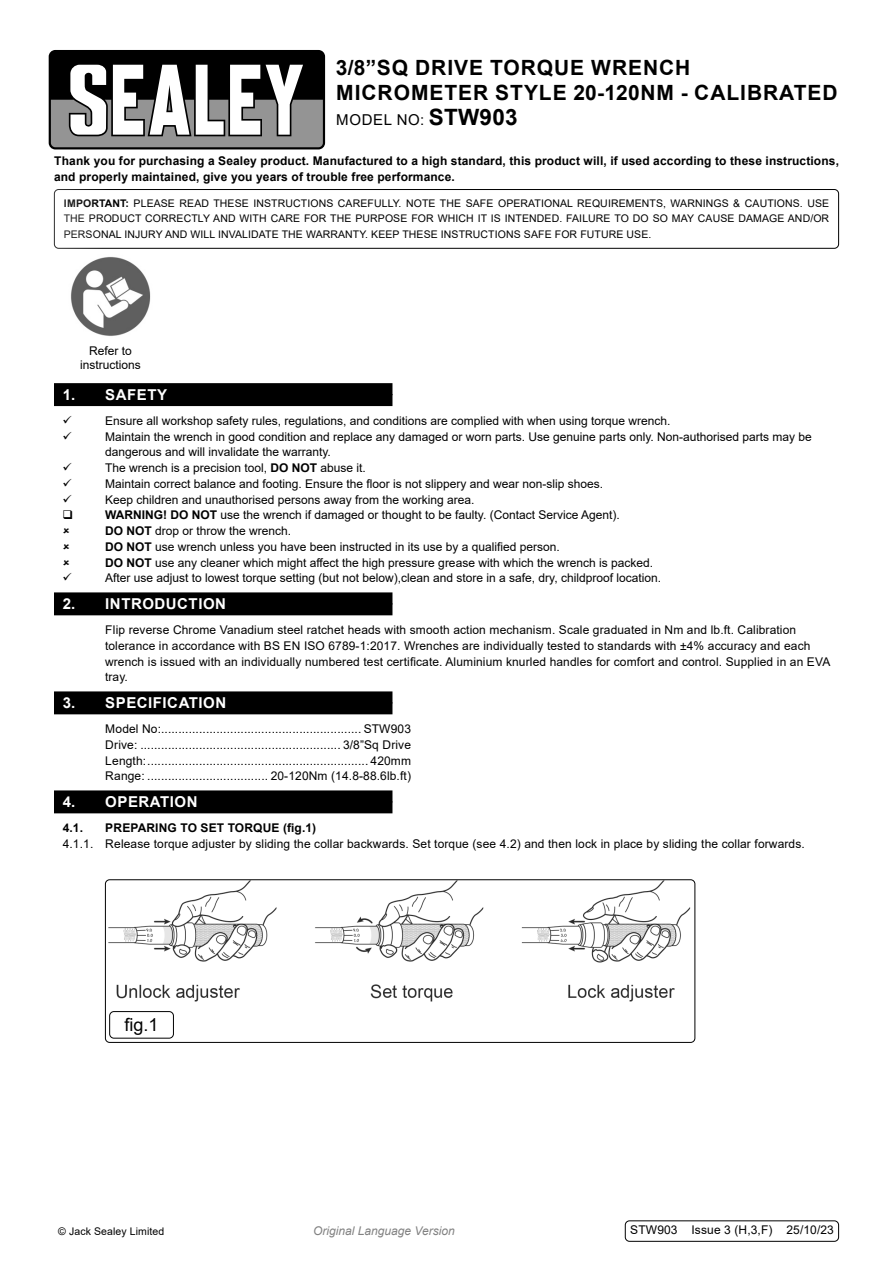
<style>
.page{position:relative;width:893px;height:1263px;background:#fff}
.page>*{position:absolute;margin:0;border:0;box-sizing:border-box;transform-origin:0 0}
.Product_Description{font:700 21px/25.2px "Arial";letter-spacing:.045em;color:#000}
.t1{font:18px "Arial";color:#000}
.t2{font:700 15px "Arial";letter-spacing:.035em;color:#fff}
.Instructions_Model_No{font:15px "Arial";letter-spacing:.045em;color:#000}
.Body__Tabbed{font:12px/15.8px "Arial";color:#000}
.Specifications__Tabbed{font:12px "Arial";letter-spacing:.01em;color:#000}
.Body{font:700 12px/15.8px "Arial";letter-spacing:.01em;color:#000}
.Body__Footer{font:12px "Arial";letter-spacing:.01em;color:#000}
.t3{font:italic 12px "Arial";color:#818181}
.Body__Justified__7pt{font:10.5px/15.8px "Arial";letter-spacing:.01em;color:#000;text-align:justify}
.s1{font-weight:700;font-size:22.5px}
.s2{font-weight:700}
</style>
<div class="page">
<svg style="left:49px;top:50px;width:276px;height:100px"></svg>
<div style="left:54px;top:189px;width:785px;height:60px;border:1px solid #000;border-radius:4px"></div>
<div style="left:54px;top:394px;width:338px;height:12px;background:#000"></div>
<div style="left:54px;top:383px;width:338px;height:12px;background:#000"></div>
<div style="left:54px;top:603px;width:338px;height:12px;background:#000"></div>
<div style="left:54px;top:592px;width:338px;height:12px;background:#000"></div>
<div style="left:54px;top:702px;width:338px;height:12px;background:#000"></div>
<div style="left:54px;top:691px;width:338px;height:12px;background:#000"></div>
<div style="left:54px;top:801px;width:338px;height:12px;background:#000"></div>
<div style="left:54px;top:790px;width:338px;height:12px;background:#000"></div>
<img style="left:107px;top:881px;width:584px;height:121px">
<div style="left:105px;top:879px;width:590px;height:164px;border:1px solid #000;border-radius:4px"></div>
<div style="left:109px;top:1011px;width:65px;height:27px;border:1px solid #000;border-radius:4px"></div>
<img style="left:71px;top:257px;width:80px;height:79px">
<div style="left:625px;top:1220px;width:214px;height:22px;border:1px solid #000;border-radius:4px"></div>
<p class="Product_Description" style="left:336px;top:55px;width:503px">3/8”SQ DRIVE TORQUE WRENCH<br>MICROMETER STYLE 20-120NM - CALIBRATED</p>
<p class="Instructions_Model_No" style="left:336px;top:110px;width:183px">MODEL NO: <span class="s1">STW903</span></p>
<p class="Body" style="left:54px;top:153px;width:786px">Thank you for purchasing a Sealey product. Manufactured to a high standard, this product will, if used according to these instructions, and properly maintained, give you years of trouble free performance.</p>
<p class="Body__Justified__7pt" style="left:64px;top:195px;width:767px"><span class="s2">IMPORTANT:</span> PLEASE READ THESE INSTRUCTIONS CAREFULLY. NOTE THE SAFE OPERATIONAL REQUIREMENTS, WARNINGS &amp; CAUTIONS. USE THE PRODUCT CORRECTLY AND WITH CARE FOR THE PURPOSE FOR WHICH IT IS INTENDED. FAILURE TO DO SO MAY CAUSE DAMAGE AND/OR PERSONAL INJURY AND WILL INVALIDATE THE WARRANTY. KEEP THESE INSTRUCTIONS SAFE FOR FUTURE USE.</p>
<p class="Body__Tabbed" style="left:80px;top:343px;width:62px;line-height:14.4px;text-align:center">Refer to instructions</p>
<p class="t2" style="left:63px;top:384px;width:106px">1. SAFETY</p>
<p class="Body__Tabbed" style="left:105px;top:413px;width:567px">Ensure all workshop safety rules, regulations, and conditions are complied with when using torque wrench.</p>
<p class="Body__Tabbed" style="left:105px;top:428px;width:708px">Maintain the wrench in good condition and replace any damaged or worn parts. Use genuine parts only. Non-authorised parts may be dangerous and will invalidate the warranty.</p>
<p class="Body__Tabbed" style="left:105px;top:460px;width:262px">The wrench is a precision tool, <span class="s2">DO NOT</span> abuse it.</p>
<p class="Body__Tabbed" style="left:105px;top:476px;width:500px">Maintain correct balance and footing. Ensure the floor is not slippery and wear non-slip shoes.</p>
<p class="Body__Tabbed" style="left:105px;top:491px;width:371px">Keep children and unauthorised persons away from the working area.</p>
<p class="Body__Tabbed" style="left:105px;top:507px;width:516px"><span class="s2">WARNING! DO NOT</span> use the wrench if damaged or thought to be faulty. (Contact Service Agent).</p>
<p class="Body__Tabbed" style="left:105px;top:523px;width:188px"><span class="s2">DO NOT</span> drop or throw the wrench.</p>
<p class="Body__Tabbed" style="left:105px;top:539px;width:456px"><span class="s2">DO NOT</span> use wrench unless you have been instructed in its use by a qualified person.</p>
<p class="Body__Tabbed" style="left:105px;top:554px;width:550px"><span class="s2">DO NOT</span> use any cleaner which might affect the high pressure grease with which the wrench is packed.</p>
<p class="Body__Tabbed" style="left:105px;top:570px;width:558px">After use adjust to lowest torque setting (but not below),clean and store in a safe, dry, childproof location.</p>
<p class="t2" style="left:63px;top:593px;width:165px">2. INTRODUCTION</p>
<p class="Body__Tabbed" style="left:105px;top:622px;width:727px">Flip reverse Chrome Vanadium steel ratchet heads with smooth action mechanism. Scale graduated in Nm and lb.ft. Calibration tolerance in accordance with BS EN ISO 6789-1:2017. Wrenches are individually tested to standards with ±4% accuracy and each wrench is issued with an individually numbered test certificate. Aluminium knurled handles for comfort and control. Supplied in an EVA tray.</p>
<p class="t2" style="left:63px;top:692px;width:165px">3. SPECIFICATION</p>
<p class="Specifications__Tabbed" style="left:105px;top:721px;width:307px">Model No:.......................................................... STW903</p>
<p class="Specifications__Tabbed" style="left:105px;top:736px;width:307px">Drive: .......................................................... 3/8”Sq Drive</p>
<p class="Specifications__Tabbed" style="left:105px;top:752px;width:307px">Length:................................................................ 420mm</p>
<p class="Specifications__Tabbed" style="left:105px;top:768px;width:307px">Range: ................................... 20-120Nm (14.8-88.6lb.ft)</p>
<p class="t2" style="left:63px;top:791px;width:136px">4. OPERATION</p>
<p class="Body" style="left:63px;top:820px;width:22px">4.1.</p>
<p class="Body" style="left:105px;top:820px;width:213px">PREPARING TO SET TORQUE (fig.1)</p>
<p class="Body__Tabbed" style="left:63px;top:836px;width:744px">4.1.1. Release torque adjuster by sliding the collar backwards. Set torque (see 4.2) and then lock in place by sliding the collar forwards.</p>
<p class="t1" style="left:125px;top:1013px;width:36px">fig.1</p>
<p class="Body__Justified__7pt" style="left:58px;top:1223px;width:108px">© Jack Sealey Limited</p>
<p class="t3" style="left:313px;top:1223px;width:143px">Original Language Version</p>
<p class="Body__Footer" style="left:630px;top:1222px;width:205px">STW903 Issue 3 (H,3,F) 25/10/23</p>
</div>
